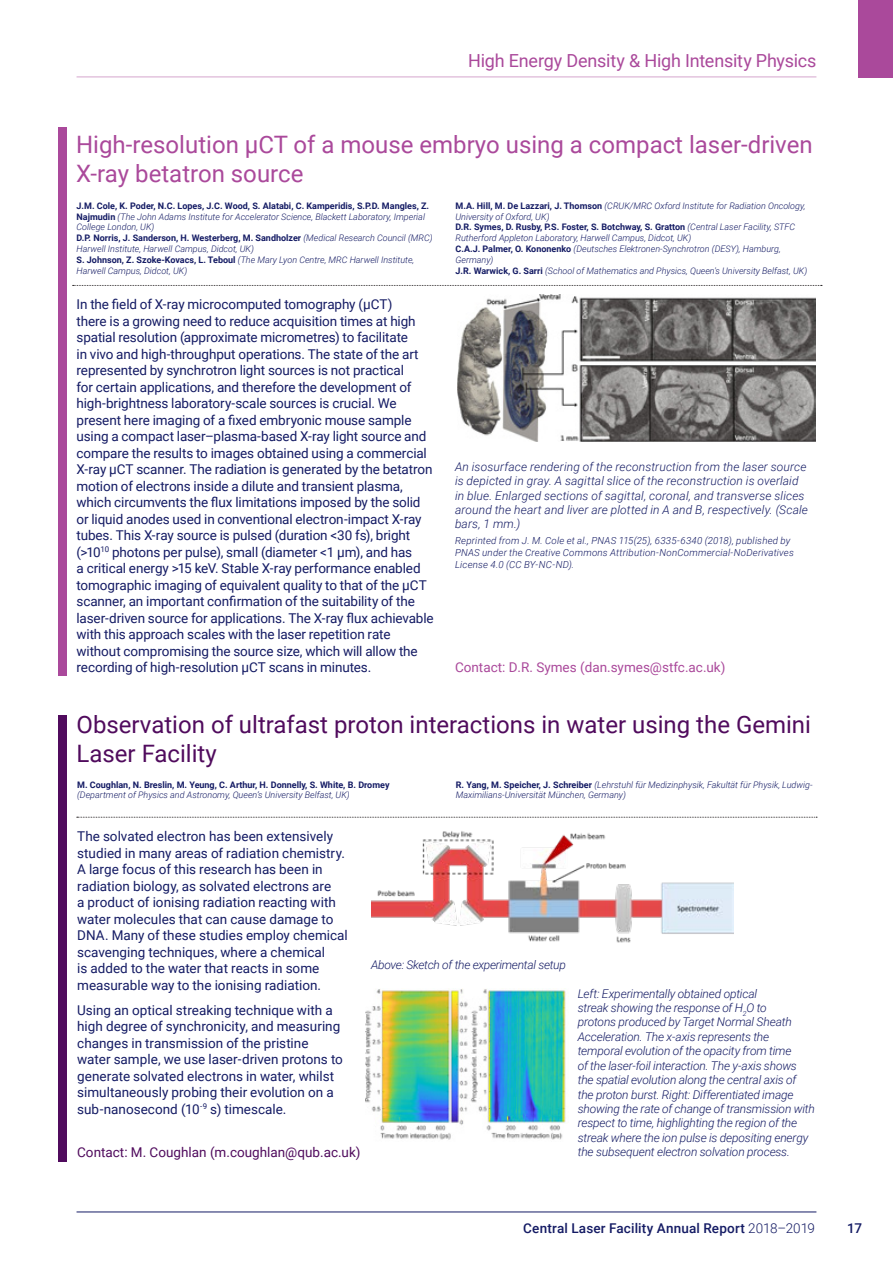
<style>
.page{position:relative;width:893px;height:1263px;background:#fff}
.page>*{position:absolute;margin:0;border:0;box-sizing:border-box;transform-origin:0 0}
.t1{font:24px/28.8px "Roboto";color:#aa499b}
.t2{font:24px/28.8px "Roboto";color:#500b5d}
.t3{font:18px "Roboto";letter-spacing:-.01em;color:#aa499b}
.t4{font:13.5px/16.5px "Roboto";letter-spacing:-.005em;color:#141b64}
.t5{font:500 13.5px "Roboto";letter-spacing:.015em;color:#141b64}
.t6{font:13.5px "Roboto";color:#500b5d}
.t7{font:13.5px "Roboto";color:#aa499b}
.t8{font:italic 300 12px/14.4px "Roboto";letter-spacing:-.01em;color:#141b64}
.t9{font:italic 300 12px/14.4px "Roboto";letter-spacing:.01em;color:#141b64}
.t10{font:italic 300 9.75px/11.7px "Roboto";letter-spacing:.02em;color:#141b64}
.t11{font:italic 300 9px/10.8px "Roboto";color:#141b64}
.t12{font:700 9px "Roboto";color:#141b64}
.s1{font-weight:700;font-style:normal}
.s2{font-weight:300}
</style>
<div class="page">
<hr style="left:77px;top:1211px;width:739px;height:1px;background:#141b64">
<hr style="left:77px;top:77px;width:739px;height:1px;background:#aa499b">
<div style="left:858px;top:0;width:35px;height:77px;background:#aa499b"></div>
<svg style="left:73px;top:285px;width:749px;height:1px"></svg>
<svg style="left:77px;top:817px;width:740px;height:1px"></svg>
<img style="left:457px;top:295px;width:358px;height:147px">
<img style="left:371px;top:831px;width:362px;height:112px">
<img style="left:365px;top:989px;width:204px;height:151px">
<div style="left:58px;top:128px;width:9px;height:548px;background:#aa499b"></div>
<div style="left:58px;top:716px;width:9px;height:446px;background:#500b5d"></div>
<h2 class="t3" style="left:468px;top:48px;width:350px">High Energy Density &amp; High Intensity Physics</h2>
<h1 class="t1" style="left:76px;top:129px;width:738px">High-resolution μCT of a mouse embryo using a compact laser-driven<br>X-ray betatron source</h1>
<p class="t11" style="left:77px;top:200px;width:358px"><span class="s1">J.M. Cole, K. Poder, N.C. Lopes, J.C. Wood, S. Alatabi, C. Kamperidis, S.P.D. Mangles, Z.<br>Najmudin</span> (The John Adams Institute for Accelerator Science, Blackett Laboratory, Imperial College London, UK)<br><span class="s1">D.P. Norris, J. Sanderson, H. Westerberg, M. Sandholzer</span> (Medical Research Council (MRC)<br>Harwell Institute, Harwell Campus, Didcot, UK)<br><span class="s1">S. Johnson, Z. Szoke-Kovacs, L. Teboul</span> (The Mary Lyon Centre, MRC Harwell Institute, Harwell Campus, Didcot, UK)</p>
<p class="t11" style="left:455px;top:200px;width:353px"><span class="s1">M.A. Hill, M. De Lazzari, J. Thomson</span> (CRUK/MRC Oxford Institute for Radiation Oncology, University of Oxford, UK)<br><span class="s1">D.R. Symes, D. Rusby, P.S. Foster, S. Botchway, S. Gratton</span> (Central Laser Facility, STFC Rutherford Appleton Laboratory, Harwell Campus, Didcot, UK)<br><span class="s1">C.A.J. Palmer, O. Kononenko</span> (Deutsches Elektronen-Synchrotron (DESY), Hamburg, Germany)<br><span class="s1">J.R. Warwick, G. Sarri</span> (School of Mathematics and Physics, Queen's University Belfast, UK)</p>
<p class="t4" style="left:77px;top:295px;width:359px">In the field of X-ray microcomputed tomography (μCT)<br>there is a growing need to reduce acquisition times at high spatial resolution (approximate micrometres) to facilitate<br>in vivo and high-throughput operations. The state of the art represented by synchrotron light sources is not practical<br>for certain applications, and therefore the development of high-brightness laboratory-scale sources is crucial. We present here imaging of a fixed embryonic mouse sample using a compact laser–plasma-based X-ray light source and compare the results to images obtained using a commercial X-ray μCT scanner. The radiation is generated by the betatron motion of electrons inside a dilute and transient plasma, which circumvents the flux limitations imposed by the solid or liquid anodes used in conventional electron-impact X-ray tubes. This X-ray source is pulsed (duration &lt;30 fs), bright (&gt;10<sup>10</sup> photons per pulse), small (diameter &lt;1 μm), and has<br>a critical energy &gt;15 keV. Stable X-ray performance enabled tomographic imaging of equivalent quality to that of the μCT scanner, an important confirmation of the suitability of the laser-driven source for applications. The X-ray flux achievable with this approach scales with the laser repetition rate without compromising the source size, which will allow the recording of high-resolution μCT scans in minutes.</p>
<p class="t9" style="left:455px;top:459px;width:355px">An isosurface rendering of the reconstruction from the laser source is depicted in gray. A sagittal slice of the reconstruction is overlaid in blue. Enlarged sections of sagittal, coronal, and transverse slices around the heart and liver are plotted in A and B, respectively. (Scale bars, 1 mm.)</p>
<p class="t10" style="left:455px;top:535px;width:340px">Reprinted from J. M. Cole et al., PNAS 115(25), 6335-6340 (2018), published by<br>PNAS under the Creative Commons Attribution-NonCommercial-NoDerivatives<br>License 4.0 (CC BY-NC-ND).</p>
<p class="t7" style="left:455px;top:658px;width:272px">Contact: D.R. Symes (dan.symes@stfc.ac.uk)</p>
<h1 class="t2" style="left:77px;top:709px;width:736px">Observation of ultrafast proton interactions in water using the Gemini<br>Laser Facility</h1>
<p class="t12" style="left:77px;top:778px;width:314px">M. Coughlan, N. Breslin, M. Yeung, C. Arthur, H. Donnelly, S. White, B. Dromey</p>
<p class="t11" style="left:77px;top:789px;width:274px">(Department of Physics and Astronomy, Queen’s University Belfast, UK)</p>
<p class="t11" style="left:456px;top:778px;width:358px"><span class="s1">R. Yang, M. Speicher, J. Schreiber</span> (Lehrstuhl für Medizinphysik, Fakultät für Physik, Ludwig-<br>Maximilians-Universität München, Germany)</p>
<p class="t4" style="left:77px;top:828px;width:272px">The solvated electron has been extensively studied in many areas of radiation chemistry.<br>A large focus of this research has been in radiation biology, as solvated electrons are<br>a product of ionising radiation reacting with water molecules that can cause damage to DNA. Many of these studies employ chemical scavenging techniques, where a chemical<br>is added to the water that reacts in some measurable way to the ionising radiation.</p>
<p class="t4" style="left:77px;top:1001px;width:267px">Using an optical streaking technique with a high degree of synchronicity, and measuring changes in transmission of the pristine water sample, we use laser-driven protons to generate solvated electrons in water, whilst simultaneously probing their evolution on a sub-nanosecond (10<sup>-9</sup> s) timescale.</p>
<p class="t8" style="left:371px;top:956px;width:196px">Above: Sketch of the experimental setup</p>
<p class="t8" style="left:578px;top:986px;width:239px">Left: Experimentally obtained optical<br>streak showing the response of H<sub>2</sub>O to<br>protons produced by Target Normal Sheath Acceleration. The x-axis represents the temporal evolution of the opacity from time<br>of the laser-foil interaction. The y-axis shows the spatial evolution along the central axis of the proton burst. Right: Differentiated image showing the rate of change of transmission with respect to time, highlighting the region of the streak where the ion pulse is depositing energy</p>
<p class="t6" style="left:77px;top:1143px;width:285px">Contact: M. Coughlan (m.coughlan@qub.ac.uk)</p>
<p class="t8" style="left:578px;top:1144px;width:214px">the subsequent electron solvation process.</p>
<p class="t5" style="left:523px;top:1218px;width:293px">Central Laser Facility Annual Report <span class="s2">2018–2019</span></p>
<p class="t5" style="left:847px;top:1218px;width:16px">17</p>
</div>
